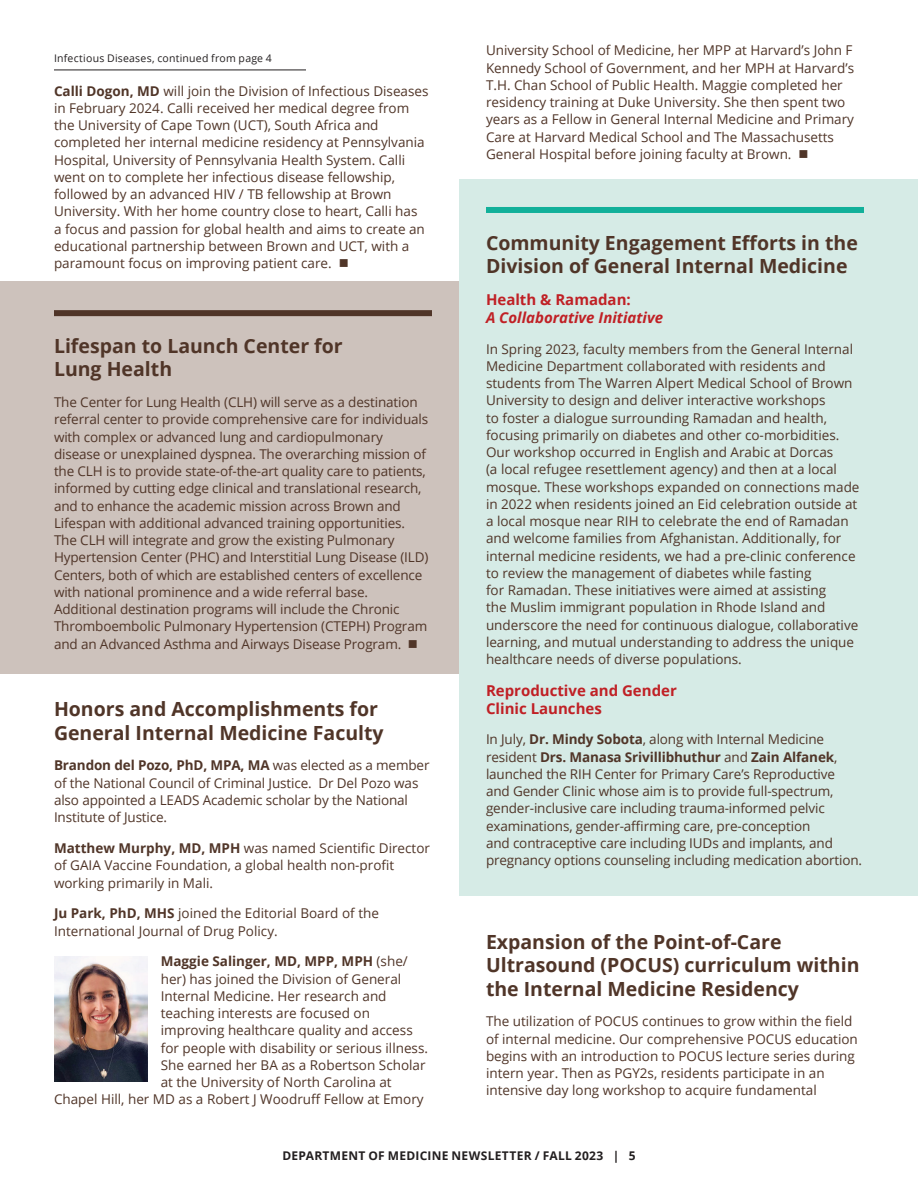
<style>
.page{position:relative;width:918px;height:1188px;background:#fff}
.page>*{position:absolute;margin:0;border:0;box-sizing:border-box;transform-origin:0 0}
.t1{font:700 19.5px/23.4px "Open Sans";color:#503528}
.t2{font:700 15px/18px "Open Sans";color:#c02025}
.t3{font:italic 700 15px "Open Sans";color:#c02025}
.t4{font:13.5px/17.2px "Open Sans";color:#503528}
.t5{font:700 13.5px "Open Sans";color:#503528}
.t6{font:700 12px "Open Sans";letter-spacing:.025em;color:#231f20}
.t7{font:10.5px "Open Sans";letter-spacing:.02em;color:#231f20}
.s1{font-weight:700}
.s2{font-weight:400}
</style>
<div class="page">
<div style="left:459px;top:179px;width:459px;height:716px;background:#d6ebe6"></div>
<div style="left:0;top:282px;width:459px;height:392px;background:#cdc2bc"></div>
<div style="left:54px;top:310px;width:378px;height:6px;background:#503528"></div>
<img style="left:54px;top:956px;width:93px;height:126px">
<div style="left:486px;top:207px;width:378px;height:6px;background:#12b09a"></div>
<hr style="left:54px;top:70px;width:252px;height:1px;background:#231f20">
<p class="t7" style="left:54px;top:51px;width:219px">Infectious Diseases, continued from page 4</p>
<p class="t4" style="left:54px;top:82px;width:376px"><span class="s1">Calli Dogon, MD</span> will join the Division of Infectious Diseases in February 2024. Calli received her medical degree from the University of Cape Town (UCT), South Africa and completed her internal medicine residency at Pennsylvania Hospital, University of Pennsylvania Health System. Calli went on to complete her infectious disease fellowship, followed by an advanced HIV / TB fellowship at Brown University. With her home country close to heart, Calli has<br>a focus and passion for global health and aims to create an educational partnership between Brown and UCT, with a paramount focus on improving patient care. ■</p>
<h1 class="t1" style="left:54px;top:334px;width:290px">Lifespan to Launch Center for<br>Lung Health</h1>
<p class="t4" style="left:54px;top:393px;width:376px">The Center for Lung Health (CLH) will serve as a destination referral center to provide comprehensive care for individuals with complex or advanced lung and cardiopulmonary disease or unexplained dyspnea. The overarching mission of the CLH is to provide state-of-the-art quality care to patients, informed by cutting edge clinical and translational research, and to enhance the academic mission across Brown and Lifespan with additional advanced training opportunities.<br>The CLH will integrate and grow the existing Pulmonary Hypertension Center (PHC) and Interstitial Lung Disease (ILD)<br>Centers, both of which are established centers of excellence with national prominence and a wide referral base.<br>Additional destination programs will include the Chronic Thromboembolic Pulmonary Hypertension (CTEPH) Program and an Advanced Asthma and Airways Disease Program. ■</p>
<h1 class="t1" style="left:54px;top:697px;width:331px">Honors and Accomplishments for<br>General Internal Medicine Faculty</h1>
<p class="t4" style="left:54px;top:757px;width:377px"><span class="s1">Brandon del Pozo, PhD, MPA, MA</span> was elected as a member of the National Council of Criminal Justice. Dr Del Pozo was also appointed a LEADS Academic scholar by the National Institute of Justice.</p>
<p class="t4" style="left:54px;top:839px;width:378px"><span class="s1">Matthew Murphy, MD, MPH</span> was named Scientific Director of GAIA Vaccine Foundation, a global health non-profit working primarily in Mali.</p>
<p class="t4" style="left:54px;top:904px;width:326px"><span class="s1">Ju Park, PhD, MHS</span> joined the Editorial Board of the<br>International Journal of Drug Policy.</p>
<p class="t5" style="left:161px;top:952px;width:249px">Maggie Salinger, MD, MPP, MPH <span class="s2">(she/</span></p>
<p class="t4" style="left:161px;top:970px;width:242px">her) has joined the Division of General</p>
<p class="t4" style="left:161px;top:987px;width:227px">Internal Medicine. Her research and</p>
<p class="t4" style="left:161px;top:1004px;width:211px">teaching interests are focused on</p>
<p class="t4" style="left:161px;top:1021px;width:254px">improving healthcare quality and access</p>
<p class="t4" style="left:161px;top:1039px;width:269px">for people with disability or serious illness.</p>
<p class="t4" style="left:161px;top:1056px;width:266px">She earned her BA as a Robertson Scholar</p>
<p class="t4" style="left:161px;top:1073px;width:232px">at the University of North Carolina at</p>
<p class="t4" style="left:54px;top:1090px;width:371px">Chapel Hill, her MD as a Robert J Woodruff Fellow at Emory</p>
<p class="t4" style="left:486px;top:41px;width:370px">University School of Medicine, her MPP at Harvard’s John F Kennedy School of Government, and her MPH at Harvard’s T.H. Chan School of Public Health. Maggie completed her residency training at Duke University. She then spent two years as a Fellow in General Internal Medicine and Primary Care at Harvard Medical School and The Massachusetts General Hospital before joining faculty at Brown. ■</p>
<h1 class="t1" style="left:486px;top:231px;width:373px">Community Engagement Efforts in the<br>Division of General Internal Medicine</h1>
<p class="t2" style="left:486px;top:290px;width:146px">Health &amp; Ramadan:</p>
<p class="t3" style="left:486px;top:307px;width:179px">A Collaborative Initiative</p>
<p class="t4" style="left:486px;top:340px;width:375px">In Spring 2023, faculty members from the General Internal Medicine Department collaborated with residents and students from The Warren Alpert Medical School of Brown University to design and deliver interactive workshops<br>to foster a dialogue surrounding Ramadan and health, focusing primarily on diabetes and other co-morbidities.<br>Our workshop occurred in English and Arabic at Dorcas<br>(a local refugee resettlement agency) and then at a local mosque. These workshops expanded on connections made in 2022 when residents joined an Eid celebration outside at a local mosque near RIH to celebrate the end of Ramadan and welcome families from Afghanistan. Additionally, for internal medicine residents, we had a pre-clinic conference to review the management of diabetes while fasting<br>for Ramadan. These initiatives were aimed at assisting<br>the Muslim immigrant population in Rhode Island and underscore the need for continuous dialogue, collaborative learning, and mutual understanding to address the unique healthcare needs of diverse populations.</p>
<p class="t2" style="left:486px;top:681px;width:192px">Reproductive and Gender<br>Clinic Launches</p>
<p class="t4" style="left:486px;top:730px;width:378px">In July, <span class="s1">Dr. Mindy Sobota</span>, along with Internal Medicine resident <span class="s1">Drs. Manasa Srivillibhuthur</span> and <span class="s1">Zain Alfanek</span>, launched the RIH Center for Primary Care’s Reproductive and Gender Clinic whose aim is to provide full-spectrum, gender-inclusive care including trauma-informed pelvic examinations, gender-affirming care, pre-conception<br>and contraceptive care including IUDs and implants, and pregnancy options counseling including medication abortion.</p>
<h1 class="t1" style="left:486px;top:929px;width:375px">Expansion of the Point-of-Care<br>Ultrasound (POCUS) curriculum within the Internal Medicine Residency</h1>
<p class="t4" style="left:486px;top:1012px;width:373px">The utilization of POCUS continues to grow within the field of internal medicine. Our comprehensive POCUS education begins with an introduction to POCUS lecture series during intern year. Then as PGY2s, residents participate in an intensive day long workshop to acquire fundamental</p>
<p class="t6" style="left:282px;top:1147px;width:355px">DEPARTMENT OF MEDICINE NEWSLETTER / FALL 2023 | 5</p>
</div>
